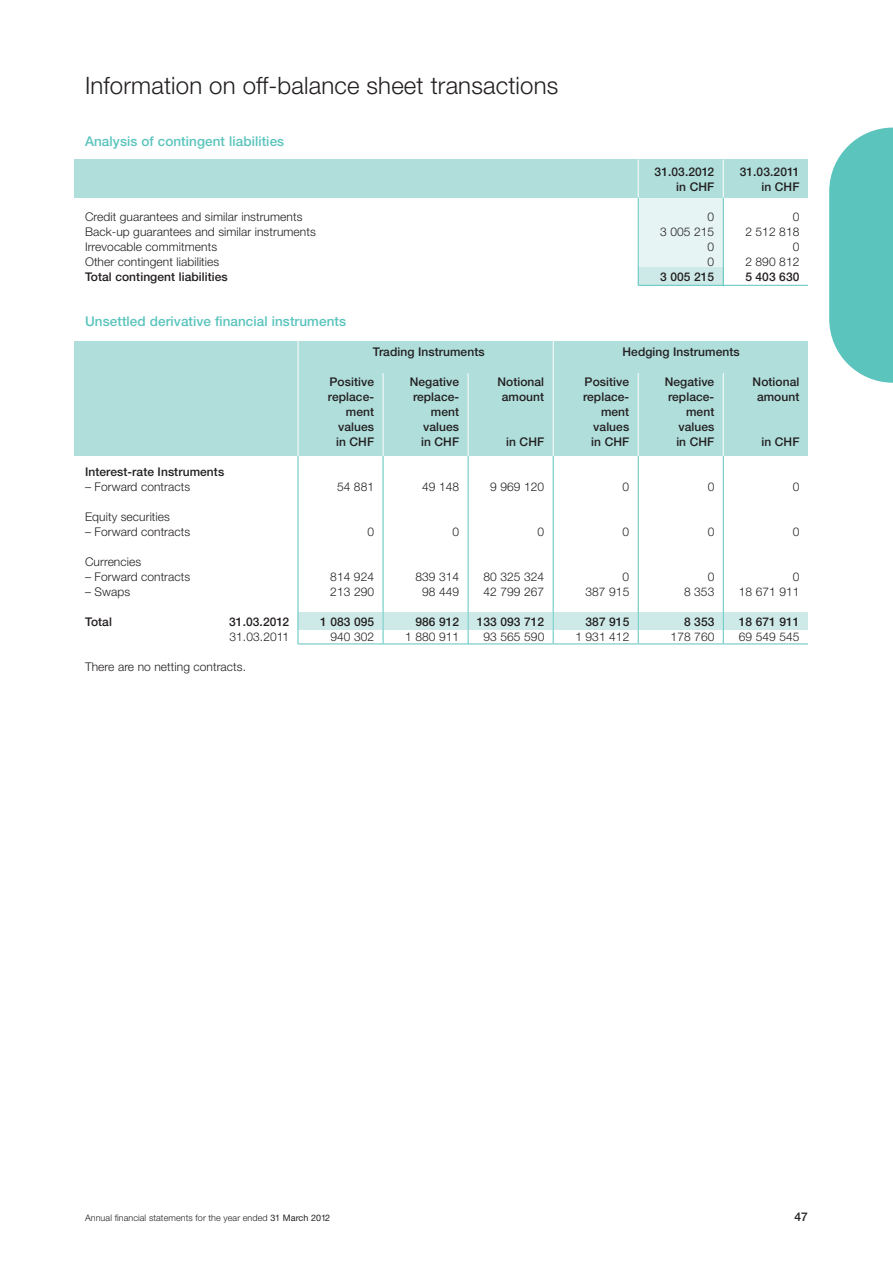
<style>
.page{position:relative;width:893px;height:1263px;background:#fff}
.page>*{position:absolute;margin:0;border:0;box-sizing:border-box;transform-origin:0 0}
.t1{font:300 24px "Helvetica Neue LT Std";letter-spacing:.005em;color:#231f20}
.t2{font:500 13.5px "Helvetica Neue LT Std";letter-spacing:.005em;color:#5ac4bd}
.t3{font:300 12px "Helvetica Neue LT Std";letter-spacing:.005em;color:#231f20}
.t4{font:500 12px "Helvetica Neue LT Std";letter-spacing:.005em;color:#231f20}
.t5{font:300 9px "Helvetica Neue LT Std";letter-spacing:.01em;color:#231f20}
.s1{font-weight:400}
</style>
<div class="page">
<svg style="left:829px;top:128px;width:63px;height:255px;background:#6ccac4"></svg>
<div style="left:639px;top:160px;width:84px;height:125px;background:#e6f4f3"></div>
<div style="left:74px;top:159px;width:734px;height:39px;background:#afdedb"></div>
<div style="left:74px;top:341px;width:734px;height:115px;background:#afdedb"></div>
<hr style="left:723px;top:159px;width:1px;height:128px;background:#fff">
<hr style="left:638px;top:159px;width:1px;height:128px;background:#fff">
<div style="left:298px;top:612px;width:510px;height:17px;background:#ceeae8"></div>
<div style="left:639px;top:268px;width:85px;height:17px;background:#ceeae8"></div>
<hr style="left:639px;top:285px;width:169px;height:1px;background:#5ac4bd">
<hr style="left:298px;top:643px;width:510px;height:1px;background:#5ac4bd">
<hr style="left:723px;top:373px;width:1px;height:286px;background:#fff">
<hr style="left:723px;top:456px;width:1px;height:188px;background:#5ac4bd">
<hr style="left:638px;top:373px;width:1px;height:286px;background:#fff">
<hr style="left:638px;top:456px;width:1px;height:188px;background:#5ac4bd">
<hr style="left:553px;top:340px;width:1px;height:319px;background:#fff">
<hr style="left:553px;top:456px;width:1px;height:188px;background:#5ac4bd">
<hr style="left:468px;top:373px;width:1px;height:270px;background:#fff">
<hr style="left:468px;top:456px;width:1px;height:188px;background:#5ac4bd">
<hr style="left:383px;top:373px;width:1px;height:268px;background:#fff">
<hr style="left:383px;top:456px;width:1px;height:187px;background:#5ac4bd">
<hr style="left:298px;top:340px;width:1px;height:319px;background:#fff">
<hr style="left:298px;top:456px;width:1px;height:188px;background:#5ac4bd">
<hr style="left:723px;top:198px;width:1px;height:88px;background:#5ac4bd">
<hr style="left:638px;top:198px;width:1px;height:88px;background:#5ac4bd">
<h1 class="t1" style="left:85px;top:70px;width:475px">Information on off-balance sheet transactions</h1>
<p class="t2" style="left:85px;top:133px;width:201px">Analysis of contingent liabilities</p>
<p class="t4" style="left:655px;top:164px;width:61px">31.03.2012</p>
<p class="t4" style="left:740px;top:164px;width:61px">31.03.2011</p>
<p class="t4" style="left:676px;top:179px;width:39px">in CHF</p>
<p class="t4" style="left:761px;top:179px;width:39px">in CHF</p>
<p class="t3" style="left:85px;top:209px;width:219px">Credit guarantees and similar instruments</p>
<p class="t3" style="left:708px;top:209px;width:8px">0</p>
<p class="t3" style="left:793px;top:209px;width:8px">0</p>
<p class="t3" style="left:85px;top:224px;width:232px">Back-up guarantees and similar instruments</p>
<p class="t3" style="left:660px;top:224px;width:56px">3 005 215</p>
<p class="t3" style="left:745px;top:224px;width:56px">2 512 818</p>
<p class="t3" style="left:85px;top:239px;width:134px">Irrevocable commitments</p>
<p class="t3" style="left:708px;top:239px;width:8px">0</p>
<p class="t3" style="left:793px;top:239px;width:8px">0</p>
<p class="t3" style="left:85px;top:254px;width:136px">Other contingent liabilities</p>
<p class="t3" style="left:708px;top:254px;width:8px">0</p>
<p class="t3" style="left:745px;top:254px;width:56px">2 890 812</p>
<p class="t4" style="left:85px;top:269px;width:144px">Total contingent liabilities</p>
<p class="t4" style="left:660px;top:269px;width:56px">3 005 215</p>
<p class="t4" style="left:745px;top:269px;width:56px">5 403 630</p>
<p class="t2" style="left:85px;top:313px;width:263px">Unsettled derivative financial instruments</p>
<p class="t4" style="left:373px;top:344px;width:113px">Trading Instruments</p>
<p class="t4" style="left:622px;top:344px;width:119px">Hedging Instruments</p>
<p class="t4" style="left:329px;top:374px;width:46px">Positive</p>
<p class="t4" style="left:410px;top:374px;width:51px">Negative</p>
<p class="t4" style="left:497px;top:374px;width:48px">Notional</p>
<p class="t4" style="left:585px;top:374px;width:46px">Positive</p>
<p class="t4" style="left:665px;top:374px;width:51px">Negative</p>
<p class="t4" style="left:753px;top:374px;width:48px">Notional</p>
<p class="t4" style="left:328px;top:389px;width:48px">replace-</p>
<p class="t4" style="left:413px;top:389px;width:48px">replace-</p>
<p class="t4" style="left:502px;top:389px;width:44px">amount</p>
<p class="t4" style="left:583px;top:389px;width:48px">replace-</p>
<p class="t4" style="left:668px;top:389px;width:48px">replace-</p>
<p class="t4" style="left:757px;top:389px;width:44px">amount</p>
<p class="t4" style="left:346px;top:404px;width:30px">ment</p>
<p class="t4" style="left:431px;top:404px;width:30px">ment</p>
<p class="t4" style="left:601px;top:404px;width:30px">ment</p>
<p class="t4" style="left:686px;top:404px;width:30px">ment</p>
<p class="t4" style="left:338px;top:419px;width:38px">values</p>
<p class="t4" style="left:423px;top:419px;width:37px">values</p>
<p class="t4" style="left:593px;top:419px;width:37px">values</p>
<p class="t4" style="left:678px;top:419px;width:37px">values</p>
<p class="t4" style="left:336px;top:434px;width:39px">in CHF</p>
<p class="t4" style="left:421px;top:434px;width:39px">in CHF</p>
<p class="t4" style="left:506px;top:434px;width:39px">in CHF</p>
<p class="t4" style="left:591px;top:434px;width:39px">in CHF</p>
<p class="t4" style="left:676px;top:434px;width:39px">in CHF</p>
<p class="t4" style="left:761px;top:434px;width:39px">in CHF</p>
<p class="t4" style="left:85px;top:464px;width:141px">Interest-rate Instruments</p>
<p class="t3" style="left:85px;top:479px;width:107px">– Forward contracts</p>
<p class="t3" style="left:337px;top:479px;width:39px">54 881</p>
<p class="t3" style="left:422px;top:479px;width:39px">49 148</p>
<p class="t3" style="left:490px;top:479px;width:56px">9 969 120</p>
<p class="t3" style="left:623px;top:479px;width:8px">0</p>
<p class="t3" style="left:708px;top:479px;width:8px">0</p>
<p class="t3" style="left:793px;top:479px;width:8px">0</p>
<p class="t3" style="left:85px;top:509px;width:86px">Equity securities</p>
<p class="t3" style="left:85px;top:524px;width:107px">– Forward contracts</p>
<p class="t3" style="left:367px;top:524px;width:8px">0</p>
<p class="t3" style="left:453px;top:524px;width:8px">0</p>
<p class="t3" style="left:538px;top:524px;width:8px">0</p>
<p class="t3" style="left:623px;top:524px;width:8px">0</p>
<p class="t3" style="left:708px;top:524px;width:8px">0</p>
<p class="t3" style="left:793px;top:524px;width:8px">0</p>
<p class="t3" style="left:85px;top:554px;width:58px">Currencies</p>
<p class="t3" style="left:85px;top:569px;width:107px">– Forward contracts</p>
<p class="t3" style="left:330px;top:569px;width:45px">814 924</p>
<p class="t3" style="left:415px;top:569px;width:45px">839 314</p>
<p class="t3" style="left:483px;top:569px;width:62px">80 325 324</p>
<p class="t3" style="left:623px;top:569px;width:8px">0</p>
<p class="t3" style="left:708px;top:569px;width:8px">0</p>
<p class="t3" style="left:793px;top:569px;width:8px">0</p>
<p class="t3" style="left:85px;top:584px;width:47px">– Swaps</p>
<p class="t3" style="left:330px;top:584px;width:45px">213 290</p>
<p class="t3" style="left:422px;top:584px;width:39px">98 449</p>
<p class="t3" style="left:483px;top:584px;width:62px">42 799 267</p>
<p class="t3" style="left:585px;top:584px;width:45px">387 915</p>
<p class="t3" style="left:684px;top:584px;width:32px">8 353</p>
<p class="t3" style="left:739px;top:584px;width:62px">18 671 911</p>
<p class="t4" style="left:85px;top:614px;width:28px">Total</p>
<p class="t4" style="left:229px;top:614px;width:61px">31.03.2012</p>
<p class="t4" style="left:320px;top:614px;width:56px">1 083 095</p>
<p class="t4" style="left:415px;top:614px;width:45px">986 912</p>
<p class="t4" style="left:477px;top:614px;width:69px">133 093 712</p>
<p class="t4" style="left:585px;top:614px;width:45px">387 915</p>
<p class="t4" style="left:684px;top:614px;width:32px">8 353</p>
<p class="t4" style="left:739px;top:614px;width:62px">18 671 911</p>
<p class="t3" style="left:229px;top:629px;width:61px">31.03.2011</p>
<p class="t3" style="left:330px;top:629px;width:45px">940 302</p>
<p class="t3" style="left:405px;top:629px;width:56px">1 880 911</p>
<p class="t3" style="left:483px;top:629px;width:62px">93 565 590</p>
<p class="t3" style="left:575px;top:629px;width:56px">1 931 412</p>
<p class="t3" style="left:671px;top:629px;width:45px">178 760</p>
<p class="t3" style="left:739px;top:629px;width:62px">69 549 545</p>
<p class="t3" style="left:85px;top:659px;width:163px">There are no netting contracts.</p>
<p class="t5" style="left:85px;top:1212px;width:247px">Annual financial statements for the year ended <span class="s1">31 March 2012</span></p>
<p class="t4" style="left:795px;top:1209px;width:15px">47</p>
</div>
